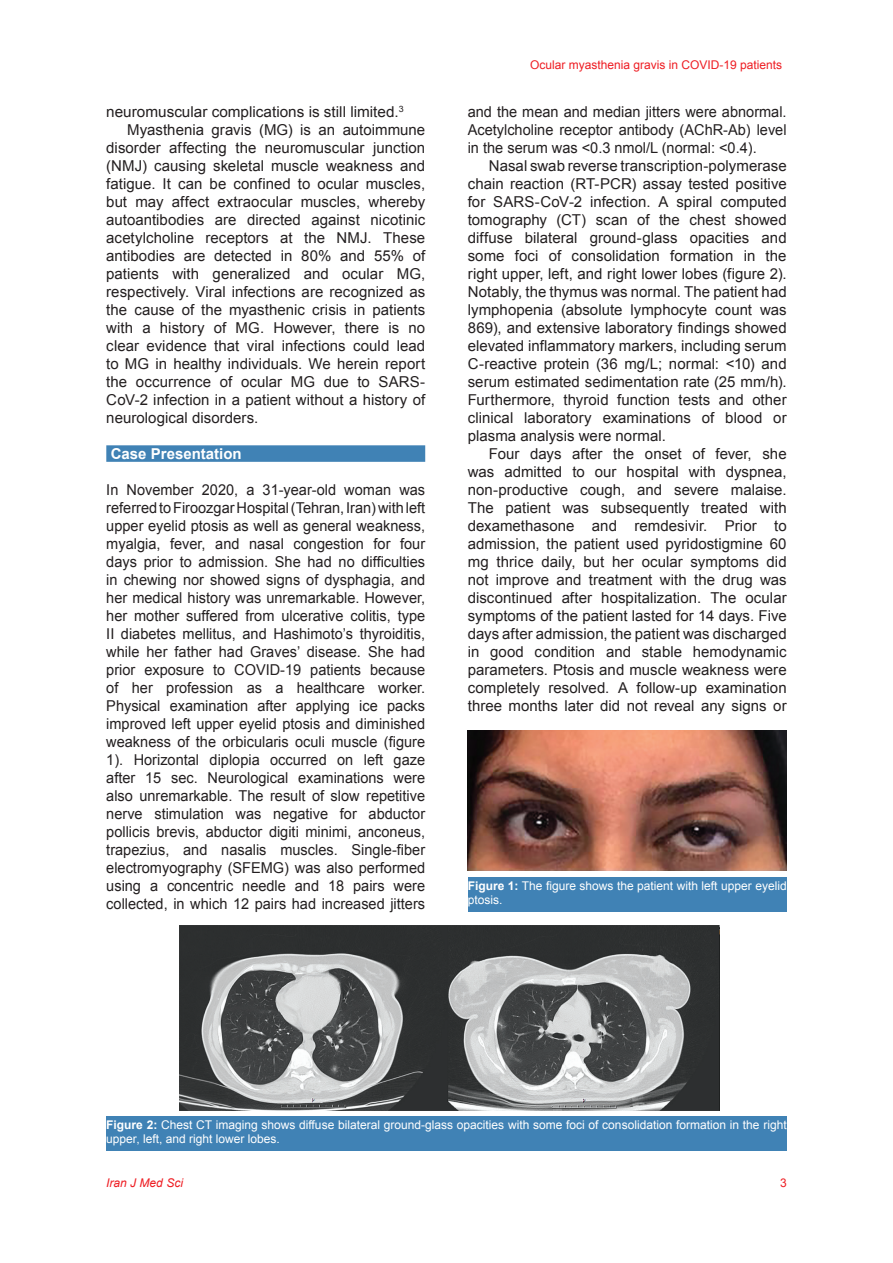
<style>
.page{position:relative;width:893px;height:1263px;background:#fff}
.page>*{position:absolute;margin:0;border:0;box-sizing:border-box;transform-origin:0 0}
.t1{font:15px/18px "Arial";color:#231f20;text-align:justify}
.t2{font:700 15px "Arial";color:#fff}
.t3{font:12px/14.4px "Arial";color:#fff}
.t4{font:12px "Arial";color:#ee1d23}
.t5{font:italic 12px "Arial";color:#ee1d23}
.s1{font-weight:700}
</style>
<div class="page">
<div style="left:106px;top:445px;width:319px;height:17px;background:#4082b5"></div>
<img style="left:468px;top:730px;width:319px;height:140px">
<img style="left:179px;top:925px;width:540px;height:185px">
<div style="left:106px;top:1116px;width:681px;height:34px;background:#4082b5"></div>
<div style="left:468px;top:877px;width:319px;height:34px;background:#4082b5"></div>
<p class="t1" style="left:106px;top:103px;width:299px">neuromuscular complications is still limited.<sup>3</sup></p>
<p class="t1" style="left:127px;top:121px;width:299px">Myasthenia gravis (MG) is an autoimmune</p>
<p class="t1" style="left:106px;top:139px;width:320px">disorder affecting the neuromuscular junction</p>
<p class="t1" style="left:106px;top:157px;width:320px">(NMJ) causing skeletal muscle weakness and</p>
<p class="t1" style="left:106px;top:175px;width:320px">fatigue. It can be confined to ocular muscles,</p>
<p class="t1" style="left:106px;top:193px;width:320px">but may affect extraocular muscles, whereby</p>
<p class="t1" style="left:106px;top:211px;width:320px">autoantibodies are directed against nicotinic</p>
<p class="t1" style="left:106px;top:229px;width:320px">acetylcholine receptors at the NMJ. These</p>
<p class="t1" style="left:106px;top:247px;width:320px">antibodies are detected in 80% and 55% of</p>
<p class="t1" style="left:106px;top:265px;width:320px">patients with generalized and ocular MG,</p>
<p class="t1" style="left:106px;top:283px;width:320px">respectively. Viral infections are recognized as</p>
<p class="t1" style="left:106px;top:301px;width:320px">the cause of the myasthenic crisis in patients</p>
<p class="t1" style="left:106px;top:319px;width:320px">with a history of MG. However, there is no</p>
<p class="t1" style="left:106px;top:337px;width:320px">clear evidence that viral infections could lead</p>
<p class="t1" style="left:106px;top:355px;width:320px">to MG in healthy individuals. We herein report</p>
<p class="t1" style="left:106px;top:373px;width:320px">the occurrence of ocular MG due to SARS-</p>
<p class="t1" style="left:106px;top:391px;width:320px">CoV-2 infection in a patient without a history of</p>
<p class="t1" style="left:106px;top:409px;width:154px">neurological disorders.</p>
<p class="t2" style="left:111px;top:443px;width:132px">Case Presentation</p>
<p class="t1" style="left:106px;top:481px;width:320px">In November 2020, a 31-year-old woman was referred to Firoozgar Hospital (Tehran, Iran) with left upper eyelid ptosis as well as general weakness, myalgia, fever, and nasal congestion for four days prior to admission. She had no difficulties in chewing nor showed signs of dysphagia, and her medical history was unremarkable. However, her mother suffered from ulcerative colitis, type II diabetes mellitus, and Hashimoto’s thyroiditis, while her father had Graves’ disease. She had prior exposure to COVID-19 patients because of her profession as a healthcare worker.<br>Physical examination after applying ice packs improved left upper eyelid ptosis and diminished weakness of the orbicularis oculi muscle (figure 1). Horizontal diplopia occurred on left gaze after 15 sec. Neurological examinations were also unremarkable. The result of slow repetitive nerve stimulation was negative for abductor pollicis brevis, abductor digiti minimi, anconeus, trapezius, and nasalis muscles. Single-fiber electromyography (SFEMG) was also performed using a concentric needle and 18 pairs were collected, in which 12 pairs had increased jitters</p>
<p class="t4" style="left:530px;top:57px;width:254px">Ocular myasthenia gravis in COVID-19 patients</p>
<p class="t1" style="left:468px;top:103px;width:320px">and the mean and median jitters were abnormal.<br>Acetylcholine receptor antibody (AChR-Ab) level in the serum was &lt;0.3 nmol/L (normal: &lt;0.4).</p>
<p class="t1" style="left:468px;top:157px;width:320px;text-indent:21px">Nasal swab reverse transcription-polymerase chain reaction (RT-PCR) assay tested positive for SARS-CoV-2 infection. A spiral computed tomography (CT) scan of the chest showed diffuse bilateral ground-glass opacities and some foci of consolidation formation in the right upper, left, and right lower lobes (figure 2).<br>Notably, the thymus was normal. The patient had lymphopenia (absolute lymphocyte count was 869), and extensive laboratory findings showed elevated inflammatory markers, including serum C-reactive protein (36 mg/L; normal: &lt;10) and serum estimated sedimentation rate (25 mm/h).<br>Furthermore, thyroid function tests and other clinical laboratory examinations of blood or plasma analysis were normal.</p>
<p class="t1" style="left:468px;top:445px;width:320px;text-indent:21px">Four days after the onset of fever, she was admitted to our hospital with dyspnea, non-productive cough, and severe malaise.<br>The patient was subsequently treated with dexamethasone and remdesivir. Prior to admission, the patient used pyridostigmine 60 mg thrice daily, but her ocular symptoms did not improve and treatment with the drug was discontinued after hospitalization. The ocular symptoms of the patient lasted for 14 days. Five days after admission, the patient was discharged in good condition and stable hemodynamic parameters. Ptosis and muscle weakness were completely resolved. A follow-up examination three months later did not reveal any signs or</p>
<p class="t3" style="left:468px;top:878px;width:320px"><span class="s1">Figure 1:</span> The figure shows the patient with left upper eyelid ptosis.</p>
<p class="t3" style="left:106px;top:1117px;width:682px"><span class="s1">Figure 2:</span> Chest CT imaging shows diffuse bilateral ground-glass opacities with some foci of consolidation formation in the right upper, left, and right lower lobes.</p>
<p class="t5" style="left:106px;top:1175px;width:78px">Iran J Med Sci</p>
<p class="t4" style="left:780px;top:1174px;width:8px">3</p>
</div>
